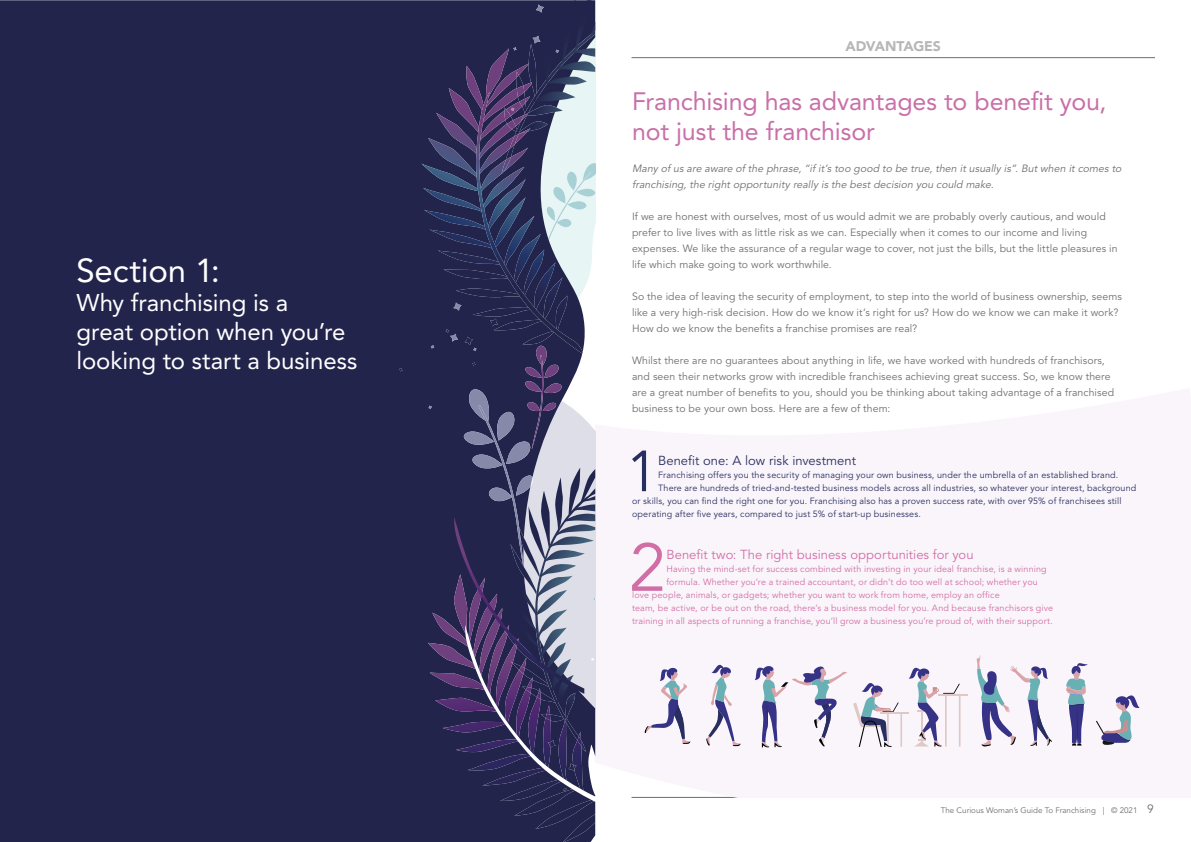
<style>
.page{position:relative;width:1191px;height:842px;background:#fff}
.page>*{position:absolute;margin:0;border:0;box-sizing:border-box;transform-origin:0 0}
.t1{font:67.2px "Avenir LT Pro";color:#d16ea6}
.t2{font:57.4px "Avenir LT Pro";color:#292e61}
.t3{font:33px "Avenir LT Pro";letter-spacing:-.01em;color:#fff}
.t4{font:25px/30px "Avenir LT Pro";letter-spacing:-.005em;color:#c96fa8}
.t5{font:24px/28.8px "Avenir LT Pro";letter-spacing:-.005em;color:#fff}
.t6{font:900 14px "Avenir";letter-spacing:-.005em;color:#6d6e71}
.t7{font:13px "Avenir LT Pro";color:#d16ea6}
.t8{font:13px "Avenir LT Pro";color:#292e61}
.t9{font:10.5px/16px "Avenir LT Pro";letter-spacing:.01em;color:#6d6e71}
.t10{font:italic 10.5px/16px "Avenir LT Pro";color:#6d6e71}
.t11{font:9px "Avenir LT Pro";letter-spacing:.015em;color:#d16ea6}
.t12{font:9px "Avenir LT Pro";letter-spacing:.015em;color:#292e61}
.t13{font:8px "Avenir LT Pro";color:#6d6e71}
.s1{font-size:12px}
</style>
<div class="page">
<hr style="left:631px;top:797px;width:524px;height:1px;background:#6d6e71">
<hr style="left:631px;top:57px;width:524px;height:1px;background:#6d6e71">
<div style="left:0;top:0;width:595px;height:842px;background:#22244c"></div>
<svg style="left:431px;top:345px;width:3px;height:4px"></svg>
<svg style="left:453px;top:302px;width:8px;height:9px"></svg>
<svg style="left:428px;top:405px;width:4px;height:4px"></svg>
<svg style="left:399px;top:368px;width:4px;height:3px"></svg>
<img style="left:472px;top:307px;width:4px;height:10px">
<img style="left:455px;top:288px;width:21px;height:9px">
<img style="left:443px;top:269px;width:33px;height:10px">
<img style="left:438px;top:250px;width:38px;height:15px">
<img style="left:429px;top:230px;width:47px;height:19px">
<img style="left:424px;top:211px;width:52px;height:19px">
<img style="left:423px;top:191px;width:53px;height:20px">
<img style="left:421px;top:164px;width:55px;height:27px">
<img style="left:428px;top:138px;width:48px;height:39px">
<img style="left:436px;top:113px;width:40px;height:41px">
<img style="left:448px;top:88px;width:28px;height:44px">
<img style="left:483px;top:83px;width:3px;height:8px">
<img style="left:465px;top:66px;width:18px;height:45px">
<svg style="left:501px;top:0;width:94px;height:240px;background:#565c7a"></svg>
<img style="left:486px;top:48px;width:23px;height:43px">
<img style="left:476px;top:91px;width:106px;height:228px">
<img style="left:563px;top:814px;width:32px;height:28px">
<img style="left:535px;top:800px;width:59px;height:29px">
<img style="left:572px;top:752px;width:11px;height:38px">
<svg style="left:568px;top:763px;width:8px;height:8px"></svg>
<img style="left:514px;top:789px;width:61px;height:27px">
<svg style="left:563px;top:788px;width:4px;height:4px"></svg>
<img style="left:558px;top:752px;width:9px;height:28px">
<img style="left:500px;top:780px;width:61px;height:21px">
<img style="left:543px;top:752px;width:8px;height:15px">
<img style="left:482px;top:768px;width:64px;height:17px">
<img style="left:528px;top:752px;width:12px;height:3px">
<img style="left:467px;top:754px;width:64px;height:16px">
<img style="left:442px;top:722px;width:3px;height:10px">
<img style="left:434px;top:698px;width:11px;height:14px">
<img style="left:429px;top:673px;width:16px;height:17px">
<img style="left:427px;top:643px;width:18px;height:26px">
<img style="left:432px;top:613px;width:13px;height:34px">
<svg style="left:445px;top:319px;width:150px;height:433px;background:#5a587b"></svg>
<svg style="left:644px;top:655px;width:496px;height:93px"></svg>
<h3 class="t3" style="left:77px;top:251px;width:145px">Section 1:</h3>
<h3 class="t5" style="left:77px;top:288px;width:282px">Why franchising is a<br>great option when you’re looking to start a business</h3>
<h3 class="t6" style="left:845px;top:34px;width:97px">ADVANTAGES</h3>
<h3 class="t4" style="left:632px;top:86px;width:476px">Franchising has advantages to benefit you, not just the franchisor</h3>
<p class="t10" style="left:632px;top:160px;width:493px">Many of us are aware of the phrase, “if it’s too good to be true, then it usually is”. But when it comes to franchising, the right opportunity really is the best decision you could make.</p>
<p class="t9" style="left:632px;top:208px;width:487px">If we are honest with ourselves, most of us would admit we are probably overly cautious, and would prefer to live lives with as little risk as we can. Especially when it comes to our income and living expenses. We like the assurance of a regular wage to cover, not just the bills, but the little pleasures in life which make going to work worthwhile.</p>
<p class="t9" style="left:632px;top:288px;width:491px">So the idea of leaving the security of employment, to step into the world of business ownership, seems like a very high-risk decision. How do we know it’s right for us? How do we know we can make it work?<br>How do we know the benefits a franchise promises are real?</p>
<p class="t9" style="left:632px;top:352px;width:483px">Whilst there are no guarantees about anything in life, we have worked with hundreds of franchisors, and seen their networks grow with incredible franchisees achieving great success. So, we know there are a great number of benefits to you, should you be thinking about taking advantage of a franchised business to be your own boss. Here are a few of them:</p>
<h2 class="t2" style="left:626px;top:437px;width:33px">1</h2>
<p class="t8" style="left:658px;top:453px;width:199px">Benefit one: A low risk investment</p>
<p class="t12" style="left:658px;top:470px;width:461px">Franchising offers you the security of managing your own business, under the umbrella of an established brand.</p>
<p class="t12" style="left:658px;top:483px;width:480px">There are hundreds of tried-and-tested business models across all industries, so whatever your interest, background</p>
<p class="t12" style="left:632px;top:496px;width:491px">or skills, you can find the right one for you. Franchising also has a proven success rate, with over 95% of franchisees still</p>
<p class="t12" style="left:632px;top:509px;width:290px">operating after five years, compared to just 5% of start-up businesses.</p>
<h1 class="t1" style="left:629px;top:528px;width:39px">2</h1>
<p class="t7" style="left:666px;top:547px;width:309px">Benefit two: The right business opportunities for you</p>
<p class="t11" style="left:666px;top:563px;width:381px">Having the mind-set for success combined with investing in your ideal franchise, is a winning</p>
<p class="t11" style="left:666px;top:576px;width:373px">formula. Whether you’re a trained accountant, or didn’t do too well at school; whether you</p>
<p class="t11" style="left:632px;top:589px;width:369px">love people, animals, or gadgets; whether you want to work from home, employ an office</p>
<p class="t11" style="left:632px;top:602px;width:422px">team, be active, or be out on the road, there’s a business model for you. And because franchisors give</p>
<p class="t11" style="left:632px;top:615px;width:422px">training in all aspects of running a franchise, you’ll grow a business you’re proud of, with their support.</p>
<p class="t13" style="left:941px;top:805px;width:214px">The Curious Woman’s Guide To Franchising | © 2021 <span class="s1">9</span></p>
</div>
